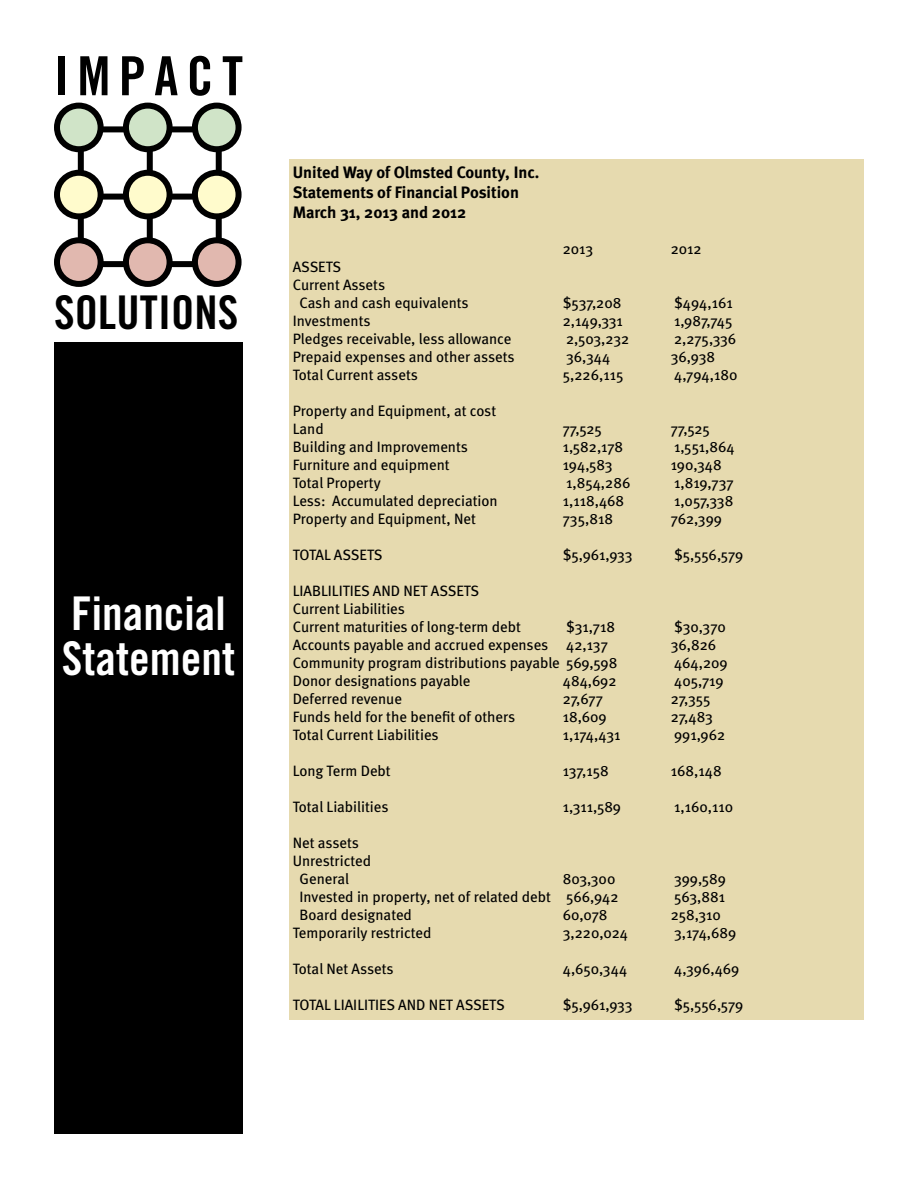
<style>
.page{position:relative;width:918px;height:1188px;background:#fff}
.page>*{position:absolute;margin:0;border:0;box-sizing:border-box;transform-origin:0 0}
.t1{font:54px "Trade Gothic Bold Cond Twenty";letter-spacing:.155em;color:#000}
.t2{font:46.5px/45px "Trade Gothic Bold Cond Twenty";color:#fff}
.t3{font:46.5px "Trade Gothic Bold Cond Twenty";letter-spacing:.005em;color:#000}
.t4{font:700 16.5px/19.8px "Meta";color:#000}
.t5{font:15px/18px "Meta";color:#000}
</style>
<div class="page">
<div style="left:290px;top:159px;width:574px;height:861px;background:#e6daaf"></div>
<div style="left:79px;top:126px;width:138px;height:6px;background:#000"></div>
<div style="left:78px;top:127px;width:6px;height:135px;background:#000"></div>
<div style="left:79px;top:261px;width:138px;height:6px;background:#000"></div>
<div style="left:216px;top:127px;width:6px;height:135px;background:#000"></div>
<div style="left:79px;top:194px;width:138px;height:6px;background:#000"></div>
<div style="left:147px;top:126px;width:6px;height:136px;background:#000"></div>
<div style="left:57px;top:106px;width:44px;height:43px;background:#d0e4c8;border-radius:50%"></div>
<div style="left:54px;top:103px;width:50px;height:49px;border:6px solid #000;border-radius:50%"></div>
<svg style="left:195px;top:240px;width:44px;height:44px"></svg>
<div style="left:192px;top:237px;width:50px;height:50px;border:6px solid #000;border-radius:50%"></div>
<svg style="left:126px;top:240px;width:44px;height:44px"></svg>
<div style="left:123px;top:237px;width:50px;height:50px;border:6px solid #000;border-radius:50%"></div>
<svg style="left:57px;top:240px;width:44px;height:44px"></svg>
<div style="left:54px;top:237px;width:50px;height:50px;border:6px solid #000;border-radius:50%"></div>
<div style="left:195px;top:173px;width:44px;height:43px;background:#fffbcc;border-radius:50%"></div>
<div style="left:192px;top:170px;width:50px;height:49px;border:6px solid #000;border-radius:50%"></div>
<div style="left:126px;top:173px;width:44px;height:43px;background:#fffbcc;border-radius:50%"></div>
<div style="left:123px;top:170px;width:50px;height:49px;border:6px solid #000;border-radius:50%"></div>
<div style="left:57px;top:173px;width:44px;height:43px;background:#fffbcc;border-radius:50%"></div>
<div style="left:54px;top:170px;width:50px;height:49px;border:6px solid #000;border-radius:50%"></div>
<div style="left:195px;top:106px;width:44px;height:43px;background:#d0e4c8;border-radius:50%"></div>
<div style="left:192px;top:103px;width:50px;height:49px;border:6px solid #000;border-radius:50%"></div>
<div style="left:126px;top:106px;width:44px;height:43px;background:#d0e4c8;border-radius:50%"></div>
<div style="left:123px;top:103px;width:50px;height:49px;border:6px solid #000;border-radius:50%"></div>
<div style="left:54px;top:342px;width:189px;height:792px;background:#000"></div>
<h1 class="t1" style="left:54px;top:43px;width:191px">IMPACT</h1>
<h2 class="t3" style="left:54px;top:284px;width:186px">SOLUTIONS</h2>
<h2 class="t2" style="left:62px;top:590px;width:175px">Financial<br>Statement</h2>
<p class="t4" style="left:293px;top:162px;width:248px">United Way of Olmsted County, Inc.<br>Statements of Financial Position<br>March 31, 2013 and 2012</p>
<p class="t5" style="left:563px;top:239px;width:32px">2013</p>
<p class="t5" style="left:671px;top:239px;width:33px">2012</p>
<p class="t5" style="left:293px;top:257px;width:50px">ASSETS</p>
<p class="t5" style="left:293px;top:275px;width:94px">Current Assets</p>
<p class="t5" style="left:300px;top:293px;width:171px">Cash and cash equivalents</p>
<p class="t5" style="left:563px;top:293px;width:60px">$537,208</p>
<p class="t5" style="left:674px;top:293px;width:60px">$494,161</p>
<p class="t5" style="left:293px;top:311px;width:79px">Investments</p>
<p class="t5" style="left:563px;top:311px;width:62px">2,149,331</p>
<p class="t5" style="left:674px;top:311px;width:60px">1,987,745</p>
<p class="t5" style="left:293px;top:329px;width:220px">Pledges receivable, less allowance</p>
<p class="t5" style="left:566px;top:329px;width:65px">2,503,232</p>
<p class="t5" style="left:674px;top:329px;width:64px">2,275,336</p>
<p class="t5" style="left:293px;top:347px;width:223px">Prepaid expenses and other assets</p>
<p class="t5" style="left:566px;top:347px;width:46px">36,344</p>
<p class="t5" style="left:671px;top:347px;width:46px">36,938</p>
<p class="t5" style="left:293px;top:365px;width:127px">Total Current assets</p>
<p class="t5" style="left:563px;top:365px;width:62px">5,226,115</p>
<p class="t5" style="left:674px;top:365px;width:65px">4,794,180</p>
<p class="t5" style="left:293px;top:401px;width:205px">Property and Equipment, at cost<br>Land</p>
<p class="t5" style="left:563px;top:419px;width:41px">77,525</p>
<p class="t5" style="left:671px;top:419px;width:41px">77,525</p>
<p class="t5" style="left:293px;top:437px;width:177px">Building and Improvements</p>
<p class="t5" style="left:563px;top:437px;width:62px">1,582,178</p>
<p class="t5" style="left:674px;top:437px;width:62px">1,551,864</p>
<p class="t5" style="left:293px;top:455px;width:158px">Furniture and equipment</p>
<p class="t5" style="left:563px;top:455px;width:51px">194,583</p>
<p class="t5" style="left:671px;top:455px;width:53px">190,348</p>
<p class="t5" style="left:293px;top:473px;width:90px">Total Property</p>
<p class="t5" style="left:566px;top:473px;width:66px">1,854,286</p>
<p class="t5" style="left:674px;top:473px;width:61px">1,819,737</p>
<p class="t5" style="left:293px;top:491px;width:206px">Less: Accumulated depreciation</p>
<p class="t5" style="left:563px;top:491px;width:63px">1,118,468</p>
<p class="t5" style="left:674px;top:491px;width:61px">1,057,338</p>
<p class="t5" style="left:293px;top:509px;width:185px">Property and Equipment, Net</p>
<p class="t5" style="left:563px;top:509px;width:52px">735,818</p>
<p class="t5" style="left:671px;top:509px;width:53px">762,399</p>
<p class="t5" style="left:293px;top:545px;width:91px">TOTAL ASSETS</p>
<p class="t5" style="left:563px;top:545px;width:71px">$5,961,933</p>
<p class="t5" style="left:674px;top:545px;width:71px">$5,556,579</p>
<p class="t5" style="left:293px;top:581px;width:230px">LIABLILITIES AND NET ASSETS<br>Current Liabilities<br>Current maturities of long-term debt</p>
<p class="t5" style="left:566px;top:617px;width:50px">$31,718</p>
<p class="t5" style="left:674px;top:617px;width:53px">$30,370</p>
<p class="t5" style="left:293px;top:635px;width:317px">Accounts payable and accrued expenses 42,137</p>
<p class="t5" style="left:671px;top:635px;width:47px">36,826</p>
<p class="t5" style="left:293px;top:653px;width:326px">Community program distributions payable 569,598</p>
<p class="t5" style="left:674px;top:653px;width:55px">464,209</p>
<p class="t5" style="left:293px;top:671px;width:179px">Donor designations payable</p>
<p class="t5" style="left:563px;top:671px;width:55px">484,692</p>
<p class="t5" style="left:674px;top:671px;width:51px">405,719</p>
<p class="t5" style="left:293px;top:689px;width:111px">Deferred revenue</p>
<p class="t5" style="left:563px;top:689px;width:42px">27,677</p>
<p class="t5" style="left:671px;top:689px;width:41px">27,355</p>
<p class="t5" style="left:293px;top:707px;width:224px">Funds held for the benefit of others</p>
<p class="t5" style="left:563px;top:707px;width:46px">18,609</p>
<p class="t5" style="left:671px;top:707px;width:44px">27,483</p>
<p class="t5" style="left:293px;top:725px;width:147px">Total Current Liabilities</p>
<p class="t5" style="left:563px;top:725px;width:59px">1,174,431</p>
<p class="t5" style="left:674px;top:725px;width:53px">991,962</p>
<p class="t5" style="left:293px;top:761px;width:99px">Long Term Debt</p>
<p class="t5" style="left:563px;top:761px;width:47px">137,158</p>
<p class="t5" style="left:671px;top:761px;width:52px">168,148</p>
<p class="t5" style="left:293px;top:797px;width:97px">Total Liabilities</p>
<p class="t5" style="left:563px;top:797px;width:60px">1,311,589</p>
<p class="t5" style="left:674px;top:797px;width:61px">1,160,110</p>
<p class="t5" style="left:293px;top:833px;width:68px">Net assets</p>
<p class="t5" style="left:293px;top:851px;width:80px">Unrestricted</p>
<p class="t5" style="left:300px;top:869px;width:51px">General</p>
<p class="t5" style="left:563px;top:869px;width:54px">803,300</p>
<p class="t5" style="left:674px;top:869px;width:53px">399,589</p>
<p class="t5" style="left:300px;top:887px;width:321px">Invested in property, net of related debt 566,942</p>
<p class="t5" style="left:674px;top:887px;width:52px">563,881</p>
<p class="t5" style="left:300px;top:905px;width:114px">Board designated</p>
<p class="t5" style="left:563px;top:905px;width:46px">60,078</p>
<p class="t5" style="left:671px;top:905px;width:52px">258,310</p>
<p class="t5" style="left:293px;top:923px;width:140px">Temporarily restricted</p>
<p class="t5" style="left:563px;top:923px;width:67px">3,220,024</p>
<p class="t5" style="left:674px;top:923px;width:64px">3,174,689</p>
<p class="t5" style="left:293px;top:959px;width:102px">Total Net Assets</p>
<p class="t5" style="left:563px;top:959px;width:66px">4,650,344</p>
<p class="t5" style="left:674px;top:959px;width:67px">4,396,469</p>
<p class="t5" style="left:293px;top:995px;width:214px">TOTAL LIAILITIES AND NET ASSETS</p>
<p class="t5" style="left:563px;top:995px;width:71px">$5,961,933</p>
<p class="t5" style="left:674px;top:995px;width:71px">$5,556,579</p>
</div>
